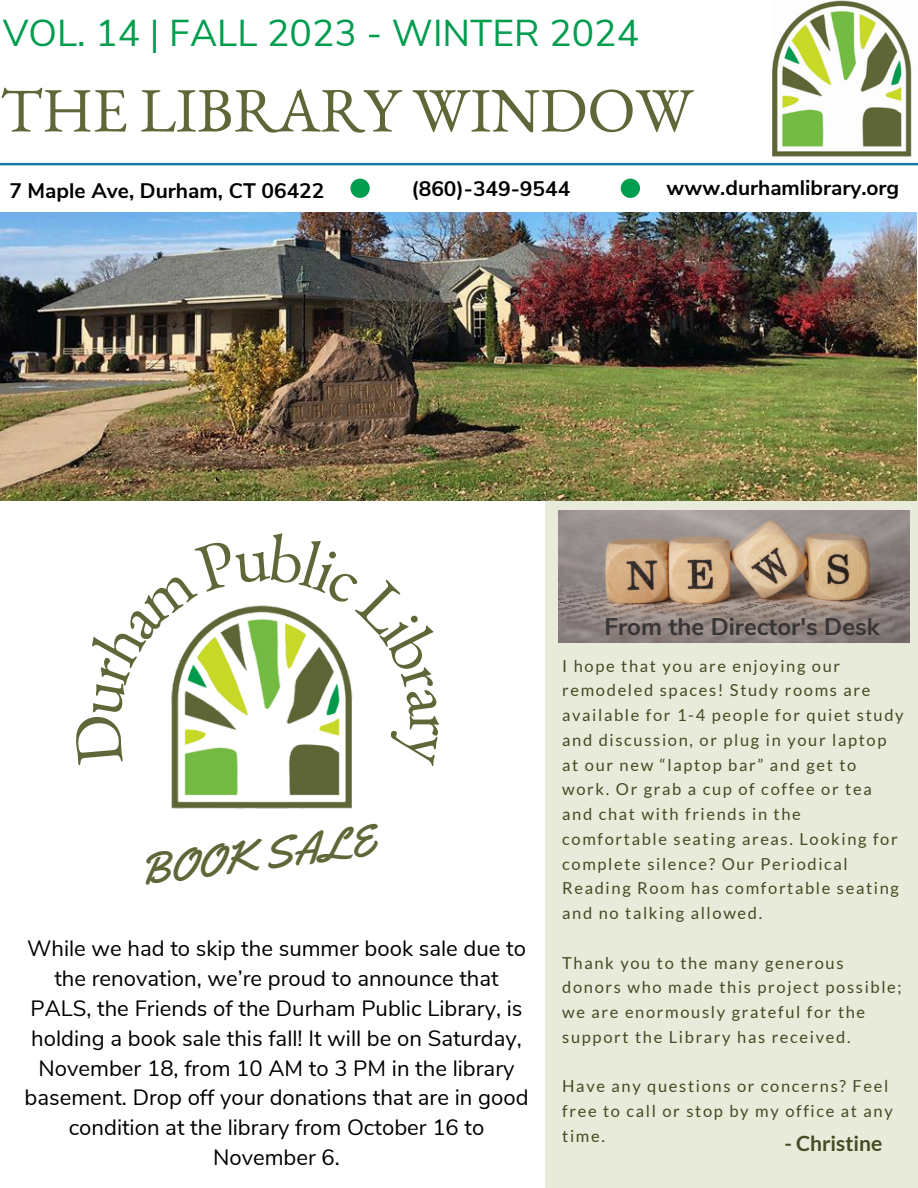
<style>
.page{position:relative;width:918px;height:1188px;background:#fff}
.page>*{position:absolute;margin:0;border:0;box-sizing:border-box;transform-origin:0 0}
.t1{font:67.5px "EB Garamond";color:#5f6638}
.t2{font:63px "EB Garamond";color:#5f6638}
.t3{font:43.5px "Yellowtail";color:#5f6638}
.t4{font:37.35px "Nunito Sans";color:#009d4f}
.t5{font:700 24px "Nunito Sans";color:#383536}
.t6{font:22.05px/29.8px "Nunito Sans";color:#000;text-align:center}
.t7{font:700 21px "Nunito Sans";color:#000}
.t8{font:700 21px "Lato";color:#454b24}
.t9{font:700 20.85px "Nunito Sans";color:#000}
.t10{font:16.5px/24.8px "Lato";letter-spacing:.1em;color:#454b24}
</style>
<div class="page">
<div style="left:546px;top:476px;width:372px;height:712px;background:#e9ebda"></div>
<img style="left:0;top:212px;width:917px;height:288px">
<svg style="left:0;top:162px;width:918px;height:4px"></svg>
<div style="left:350px;top:179px;width:20px;height:19px;background:#009d4f;border-radius:50%"></div>
<div style="left:621px;top:179px;width:19px;height:19px;background:#009d4f;border-radius:50%"></div>
<img style="left:772px;top:1px;width:140px;height:156px">
<img style="left:558px;top:510px;width:351px;height:133px">
<img style="left:171px;top:766px;width:181px;height:43px">
<svg style="left:171px;top:605px;width:182px;height:161px"></svg>
<h3 class="t4" style="left:3px;top:8px;width:638px">VOL. 14 | FALL 2023 - WINTER 2024</h3>
<h2 class="t2" style="left:0;top:68px;width:695px">THE LIBRARY WINDOW</h2>
<p class="t7" style="left:9px;top:177px;width:317px">7 Maple Ave, Durham, CT 06422</p>
<p class="t7" style="left:411px;top:175px;width:160px">(860)-349-9544</p>
<p class="t9" style="left:667px;top:174px;width:234px">www.durhamlibrary.org</p>
<h1 class="t1" style="left:478px;top:714px;width:24px;rotate:90deg">r</h1>
<h3 class="t3" style="left:136px;top:843px;width:239px;rotate:-7deg">BOOK SALE</h3>
<p class="t6" style="left:25px;top:934px;width:506px">While we had to skip the summer book sale due to the renovation, we’re proud to announce that PALS, the Friends of the Durham Public Library, is holding a book sale this fall! It will be on Saturday, November 18, from 10 AM to 3 PM in the library basement. Drop off your donations that are in good condition at the library from October 16 to November 6.</p>
<h3 class="t5" style="left:605px;top:611px;width:277px">From the Director's Desk</h3>
<p class="t10" style="left:562px;top:653px;width:343px">I hope that you are enjoying our remodeled spaces! Study rooms are available for 1-4 people for quiet study and discussion, or plug in your laptop at our new “laptop bar” and get to work. Or grab a cup of coffee or tea and chat with friends in the comfortable seating areas. Looking for complete silence? Our Periodical Reading Room has comfortable seating and no talking allowed.</p>
<p class="t10" style="left:562px;top:950px;width:341px">Thank you to the many generous donors who made this project possible; we are enormously grateful for the support the Library has received.</p>
<p class="t10" style="left:562px;top:1074px;width:332px">Have any questions or concerns? Feel free to call or stop by my office at any time.</p>
<p class="t8" style="left:784px;top:1131px;width:99px">- Christine</p>
</div>
